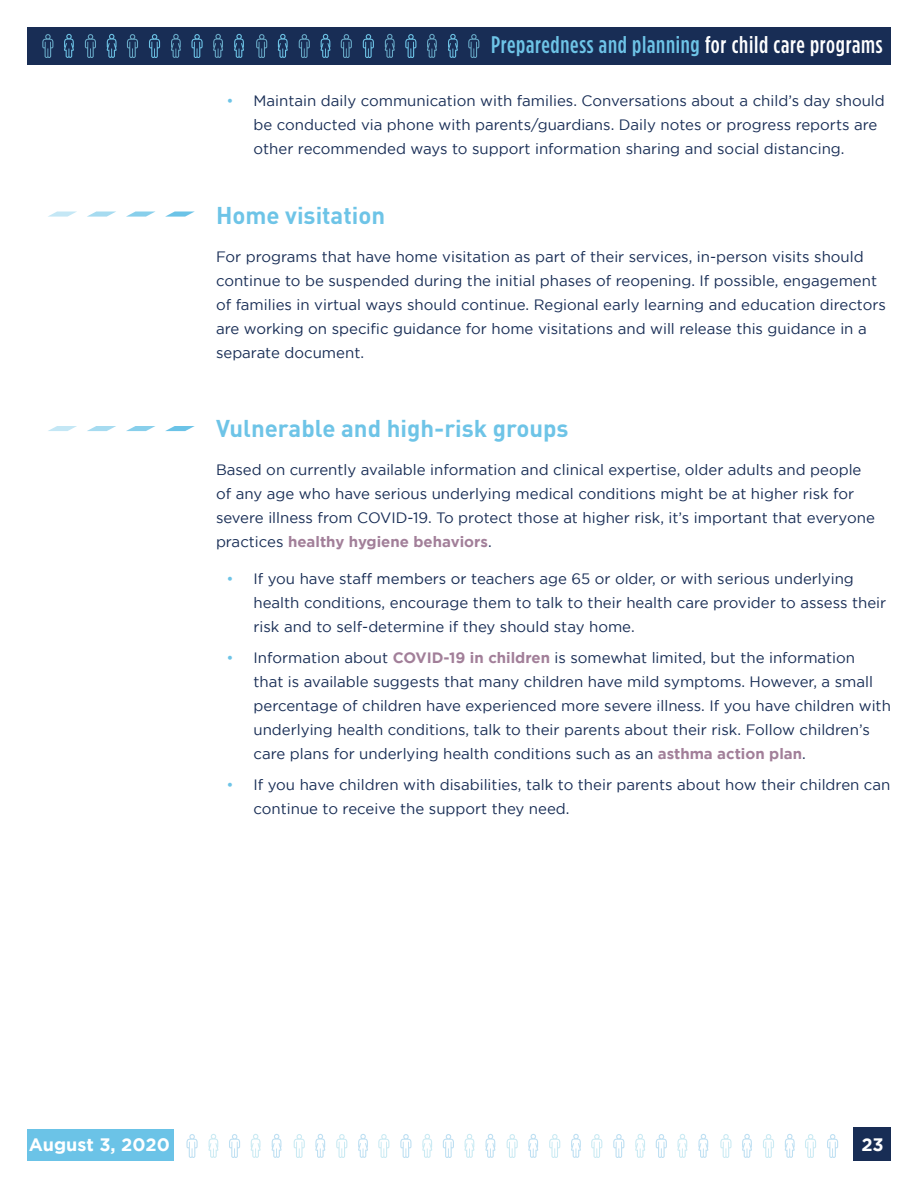
<style>
.page{position:relative;width:918px;height:1188px;background:#fff}
.page>*{position:absolute;margin:0;border:0;box-sizing:border-box;transform-origin:0 0}
.t1{font:500 condensed 24px "Gotham HTF";letter-spacing:.03em;color:#6ec4e7}
.t2{font:700 24px "DIN Pro";color:#6ec4e7}
.t3{font:700 18px "Gotham";color:#fff}
.t4{font:700 18px "Gotham";color:#fff}
.t5{font:15px/24px "Gotham";color:#182d55}
.s1{color:#fff}
.s2{color:#6ec4e7}
.s3{font-weight:700;color:#a27f99}
</style>
<div class="page">
<div style="left:27px;top:27px;width:864px;height:38px;background:#182d55"></div>
<div style="left:853px;top:1127px;width:38px;height:34px;background:#182d55"></div>
<svg style="left:251px;top:1134px;width:10px;height:24px"></svg>
<svg style="left:272px;top:1134px;width:10px;height:24px"></svg>
<svg style="left:186px;top:1134px;width:12px;height:24px"></svg>
<svg style="left:208px;top:1134px;width:10px;height:24px"></svg>
<svg style="left:229px;top:1134px;width:11px;height:24px"></svg>
<svg style="left:315px;top:1134px;width:10px;height:24px"></svg>
<svg style="left:336px;top:1134px;width:11px;height:24px"></svg>
<svg style="left:358px;top:1134px;width:10px;height:24px"></svg>
<svg style="left:294px;top:1134px;width:11px;height:24px"></svg>
<svg style="left:464px;top:1134px;width:10px;height:24px"></svg>
<svg style="left:378px;top:1134px;width:11px;height:24px"></svg>
<svg style="left:485px;top:1134px;width:10px;height:24px"></svg>
<svg style="left:400px;top:1134px;width:11px;height:24px"></svg>
<svg style="left:422px;top:1134px;width:10px;height:24px"></svg>
<svg style="left:443px;top:1134px;width:11px;height:24px"></svg>
<svg style="left:528px;top:1134px;width:10px;height:24px"></svg>
<svg style="left:549px;top:1134px;width:11px;height:24px"></svg>
<svg style="left:571px;top:1134px;width:10px;height:24px"></svg>
<svg style="left:507px;top:1134px;width:11px;height:24px"></svg>
<svg style="left:677px;top:1134px;width:10px;height:24px"></svg>
<svg style="left:591px;top:1134px;width:11px;height:24px"></svg>
<svg style="left:698px;top:1134px;width:10px;height:24px"></svg>
<svg style="left:613px;top:1134px;width:11px;height:24px"></svg>
<svg style="left:635px;top:1134px;width:10px;height:24px"></svg>
<svg style="left:656px;top:1134px;width:11px;height:24px"></svg>
<svg style="left:742px;top:1134px;width:10px;height:24px"></svg>
<svg style="left:763px;top:1134px;width:11px;height:24px"></svg>
<svg style="left:785px;top:1134px;width:10px;height:24px"></svg>
<svg style="left:720px;top:1134px;width:12px;height:24px"></svg>
<svg style="left:805px;top:1134px;width:11px;height:24px"></svg>
<svg style="left:827px;top:1134px;width:11px;height:24px"></svg>
<div style="left:27px;top:1130px;width:146px;height:31px;background:#6bc3e7"></div>
<svg style="left:64px;top:34px;width:10px;height:24px"></svg>
<svg style="left:85px;top:34px;width:11px;height:24px"></svg>
<svg style="left:107px;top:34px;width:10px;height:24px"></svg>
<svg style="left:42px;top:34px;width:11px;height:24px"></svg>
<svg style="left:213px;top:34px;width:10px;height:24px"></svg>
<svg style="left:127px;top:34px;width:11px;height:24px"></svg>
<svg style="left:234px;top:34px;width:10px;height:24px"></svg>
<svg style="left:149px;top:34px;width:11px;height:24px"></svg>
<svg style="left:171px;top:34px;width:10px;height:24px"></svg>
<svg style="left:191px;top:34px;width:12px;height:24px"></svg>
<svg style="left:278px;top:34px;width:10px;height:24px"></svg>
<svg style="left:299px;top:34px;width:11px;height:24px"></svg>
<svg style="left:321px;top:34px;width:10px;height:24px"></svg>
<svg style="left:256px;top:34px;width:11px;height:24px"></svg>
<svg style="left:427px;top:34px;width:10px;height:24px"></svg>
<svg style="left:341px;top:34px;width:11px;height:24px"></svg>
<svg style="left:448px;top:34px;width:10px;height:24px"></svg>
<svg style="left:363px;top:34px;width:11px;height:24px"></svg>
<svg style="left:385px;top:34px;width:10px;height:24px"></svg>
<svg style="left:405px;top:34px;width:11px;height:24px"></svg>
<svg style="left:468px;top:34px;width:11px;height:24px"></svg>
<svg style="left:48px;top:212px;width:28px;height:5px"></svg>
<svg style="left:87px;top:212px;width:28px;height:5px"></svg>
<svg style="left:126px;top:212px;width:29px;height:5px"></svg>
<svg style="left:165px;top:212px;width:29px;height:5px"></svg>
<svg style="left:48px;top:426px;width:29px;height:5px"></svg>
<svg style="left:87px;top:426px;width:29px;height:5px"></svg>
<svg style="left:126px;top:426px;width:29px;height:5px"></svg>
<svg style="left:165px;top:426px;width:30px;height:5px"></svg>
<h1 class="t1" style="left:491px;top:32px;width:393px">Preparedness and planning <span class="s1">for child care programs</span></h1>
<p class="t5" style="left:254px;top:89px;width:633px;text-indent:-27px"><span class="s2">•</span> Maintain daily communication with families. Conversations about a child’s day should be conducted via phone with parents/guardians. Daily notes or progress reports are other recommended ways to support information sharing and social distancing.</p>
<h1 class="t2" style="left:216px;top:195px;width:171px">Home visitation</h1>
<p class="t5" style="left:216px;top:244px;width:671px">For programs that have home visitation as part of their services, in-person visits should continue to be suspended during the initial phases of reopening. If possible, engagement of families in virtual ways should continue. Regional early learning and education directors are working on specific guidance for home visitations and will release this guidance in a separate document.</p>
<h1 class="t2" style="left:216px;top:408px;width:354px">Vulnerable and high-risk groups</h1>
<p class="t5" style="left:216px;top:457px;width:660px">Based on currently available information and clinical expertise, older adults and people of any age who have serious underlying medical conditions might be at higher risk for severe illness from COVID-19. To protect those at higher risk, it’s important that everyone practices <span class="s3">healthy hygiene behaviors</span>.</p>
<p class="t5" style="left:254px;top:566px;width:634px;text-indent:-27px"><span class="s2">•</span> If you have staff members or teachers age 65 or older, or with serious underlying health conditions, encourage them to talk to their health care provider to assess their risk and to self-determine if they should stay home.</p>
<p class="t5" style="left:254px;top:645px;width:639px;text-indent:-27px"><span class="s2">•</span> Information about <span class="s3">COVID-19 in children</span> is somewhat limited, but the information<br>that is available suggests that many children have mild symptoms. However, a small percentage of children have experienced more severe illness. If you have children with underlying health conditions, talk to their parents about their risk. Follow children’s care plans for underlying health conditions such as an <span class="s3">asthma action plan</span>.</p>
<p class="t5" style="left:254px;top:772px;width:638px;text-indent:-27px"><span class="s2">•</span> If you have children with disabilities, talk to their parents about how their children can continue to receive the support they need.</p>
<p class="t3" style="left:29px;top:1135px;width:143px">August 3, 2020</p>
<p class="t4" style="left:861px;top:1134px;width:24px">23</p>
</div>
